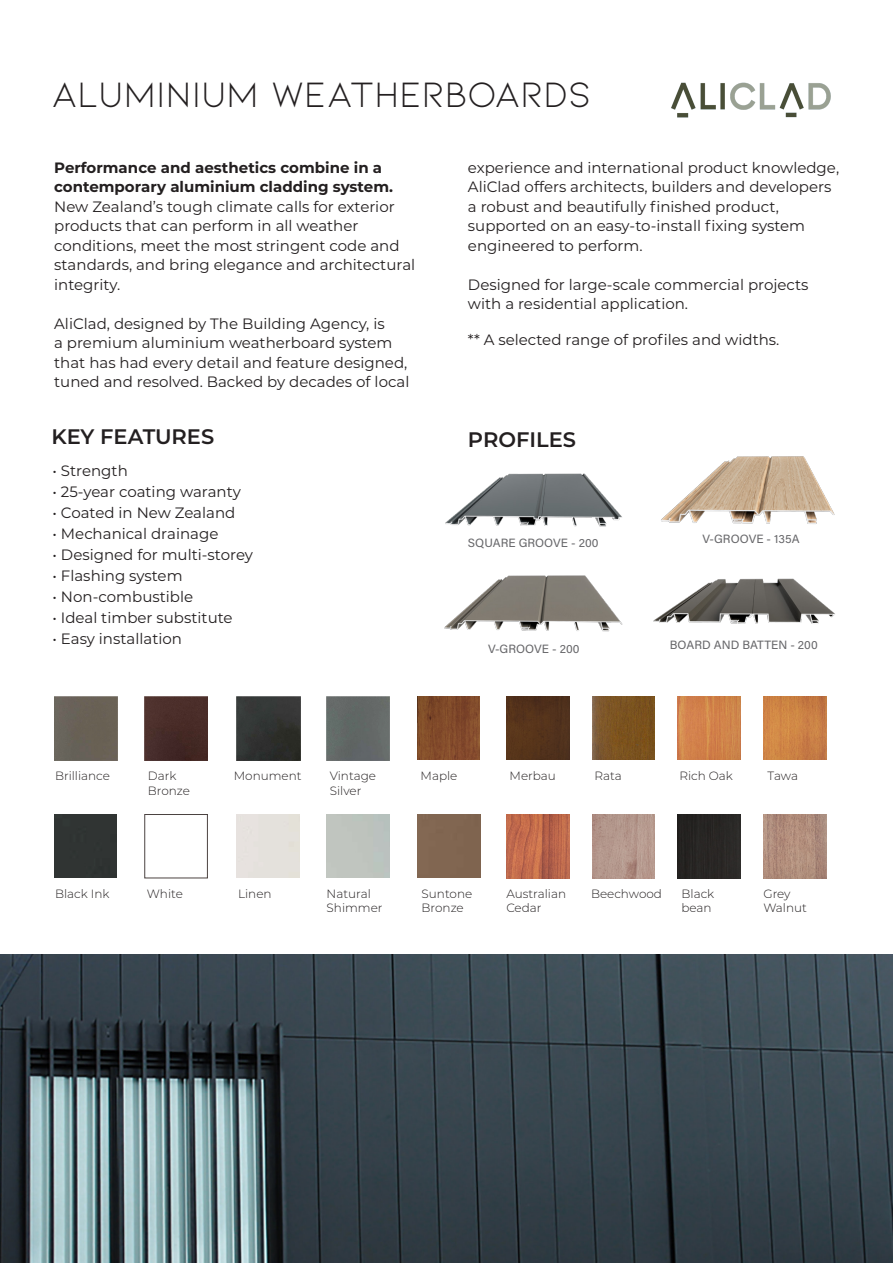
<style>
.page{position:relative;width:893px;height:1263px;background:#fff}
.page>*{position:absolute;margin:0;border:0;box-sizing:border-box;transform-origin:0 0}
.t1{font:37.5px "Kiona";color:#231f20}
.t2{font:600 21px "Montserrat";color:#231f20}
.t3{font:15px/19.5px "Montserrat";color:#231f20}
.t4{font:700 15px/19.5px "Montserrat";color:#231f20}
.t5{font:300 12px/14.4px "Montserrat";color:#231f20}
.t6{font:12px "Acumin Variable Concept";color:#67676a}
</style>
<div class="page">
<div style="left:417px;top:814px;width:64px;height:64px;background:#816651"></div>
<div style="left:54px;top:697px;width:63px;height:63px;background:#696157"></div>
<img style="left:145px;top:697px;width:63px;height:63px">
<img style="left:237px;top:697px;width:63px;height:63px">
<div style="left:327px;top:697px;width:63px;height:63px;background:#636868"></div>
<div style="left:54px;top:814px;width:63px;height:64px;background:#303433"></div>
<div style="left:145px;top:814px;width:63px;height:64px;border:1px solid #4b4341"></div>
<img style="left:672px;top:82px;width:159px;height:36px">
<img style="left:0;top:955px;width:892px;height:308px">
<img style="left:653px;top:578px;width:182px;height:46px">
<img style="left:661px;top:456px;width:174px;height:68px">
<img style="left:445px;top:473px;width:177px;height:54px">
<img style="left:444px;top:575px;width:179px;height:57px">
<img style="left:418px;top:697px;width:62px;height:62px">
<div style="left:507px;top:697px;width:63px;height:62px;background:#53321b"></div>
<img style="left:593px;top:697px;width:62px;height:62px">
<img style="left:677px;top:697px;width:63px;height:62px">
<img style="left:763px;top:697px;width:63px;height:62px">
<img style="left:507px;top:814px;width:63px;height:64px">
<img style="left:592px;top:814px;width:63px;height:64px">
<div style="left:677px;top:814px;width:63px;height:64px;background:#282624"></div>
<img style="left:763px;top:814px;width:63px;height:64px">
<p class="t1" style="left:51px;top:73px;width:542px">ALUMINIUM WEATHERBOARDS</p>
<p class="t4" style="left:54px;top:157px;width:340px">Performance and aesthetics combine in a contemporary aluminium cladding system.</p>
<p class="t3" style="left:54px;top:196px;width:363px">New Zealand’s tough climate calls for exterior products that can perform in all weather conditions, meet the most stringent code and standards, and bring elegance and architectural integrity.</p>
<p class="t3" style="left:54px;top:313px;width:357px">AliClad, designed by The Building Agency, is<br>a premium aluminium weatherboard system that has had every detail and feature designed, tuned and resolved. Backed by decades of local</p>
<p class="t2" style="left:51px;top:422px;width:164px">KEY FEATURES</p>
<p class="t3" style="left:53px;top:460px;width:77px">• Strength</p>
<p class="t3" style="left:53px;top:481px;width:190px">• 25-year coating waranty</p>
<p class="t3" style="left:53px;top:502px;width:184px">• Coated in New Zealand</p>
<p class="t3" style="left:53px;top:523px;width:167px">• Mechanical drainage</p>
<p class="t3" style="left:53px;top:544px;width:202px">• Designed for multi-storey</p>
<p class="t3" style="left:53px;top:565px;width:132px">• Flashing system</p>
<p class="t3" style="left:53px;top:586px;width:142px">• Non-combustible</p>
<p class="t3" style="left:53px;top:607px;width:182px">• Ideal timber substitute</p>
<p class="t3" style="left:53px;top:628px;width:131px">• Easy installation</p>
<p class="t3" style="left:468px;top:157px;width:373px">experience and international product knowledge, AliClad offers architects, builders and developers a robust and beautifully finished product, supported on an easy-to-install fixing system engineered to perform.</p>
<p class="t3" style="left:468px;top:274px;width:342px">Designed for large-scale commercial projects with a residential application.</p>
<p class="t3" style="left:468px;top:330px;width:313px">** A selected range of profiles and widths.</p>
<p class="t2" style="left:468px;top:424px;width:110px">PROFILES</p>
<p class="t6" style="left:468px;top:535px;width:132px">SQUARE GROOVE - 200</p>
<p class="t6" style="left:488px;top:640px;width:93px">V-GROOVE - 200</p>
<p class="t6" style="left:703px;top:531px;width:99px">V-GROOVE - 135A</p>
<p class="t6" style="left:670px;top:636px;width:149px">BOARD AND BATTEN - 200</p>
<p class="t5" style="left:55px;top:769px;width:56px">Brilliance</p>
<p class="t5" style="left:421px;top:769px;width:38px">Maple</p>
<p class="t5" style="left:509px;top:769px;width:48px">Merbau</p>
<p class="t5" style="left:594px;top:769px;width:29px">Rata</p>
<p class="t5" style="left:679px;top:769px;width:55px">Rich Oak</p>
<p class="t5" style="left:768px;top:769px;width:32px">Tawa</p>
<p class="t5" style="left:148px;top:769px;width:30px">Dark</p>
<p class="t5" style="left:234px;top:769px;width:69px">Monument</p>
<p class="t5" style="left:148px;top:783px;width:44px">Bronze</p>
<p class="t5" style="left:330px;top:769px;width:48px">Vintage<br>Silver</p>
<p class="t5" style="left:55px;top:886px;width:56px">Black Ink</p>
<p class="t5" style="left:147px;top:886px;width:38px">White</p>
<p class="t5" style="left:238px;top:886px;width:35px">Linen</p>
<p class="t5" style="left:327px;top:886px;width:57px">Natural<br>Shimmer</p>
<p class="t5" style="left:422px;top:886px;width:52px">Suntone<br>Bronze</p>
<p class="t5" style="left:506px;top:886px;width:61px">Australian<br>Cedar</p>
<p class="t5" style="left:591px;top:886px;width:73px">Beechwood</p>
<p class="t5" style="left:681px;top:886px;width:34px">Black bean</p>
<p class="t5" style="left:763px;top:886px;width:45px">Grey<br>Walnut</p>
</div>
